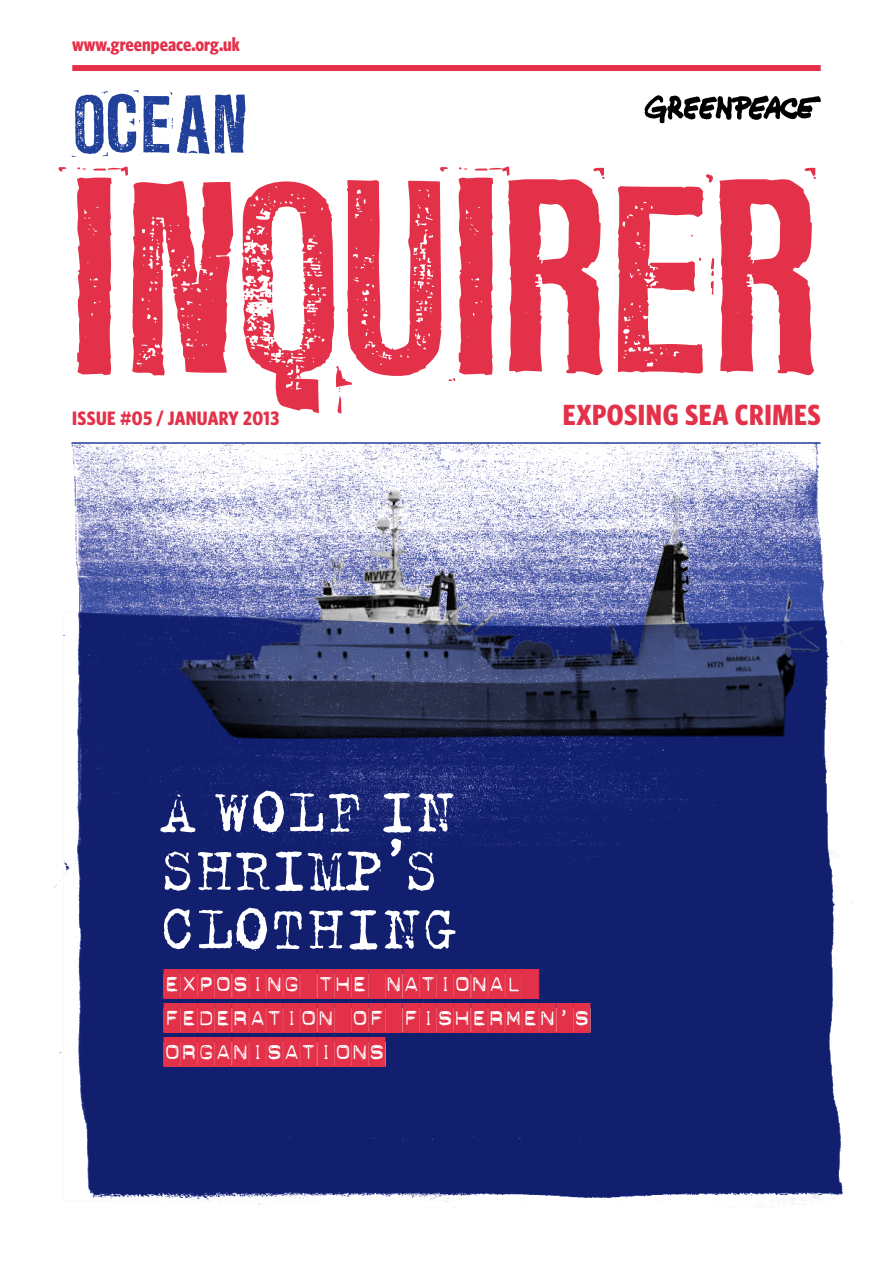
<style>
.page{position:relative;width:893px;height:1263px;background:#fff}
.page>*{position:absolute;margin:0;border:0;box-sizing:border-box;transform-origin:0 0}
.t1{font:243.9px "LL Rubber Grotesque OTF";letter-spacing:-.03em;color:#e33149}
.t2{font:74.25px "LL Rubber Grotesque OTF";letter-spacing:-.03em;color:#21409a}
.t3{font:67.5px/58.5px "Trixie Text";color:#fff}
.t4{font:30px/34px "Dynamoe";color:#e33149}
.t5{font:700 29.25px "Whitney Condensed";letter-spacing:.02em;color:#e33149}
.t6{font:700 19.5px "Whitney Condensed";color:#e33149}
.t7{font:700 19.5px "Whitney Condensed";letter-spacing:.02em;color:#e33149}
</style>
<div class="page">
<img style="left:54px;top:442px;width:753px;height:766px">
<div style="left:72px;top:65px;width:749px;height:6px;background:#e33149"></div>
<svg style="left:644px;top:95px;width:177px;height:28px"></svg>
<hr style="left:72px;top:442px;width:749px;height:2px;background:#21409a">
<img style="left:159px;top:442px;width:665px;height:170px">
<img style="left:64px;top:612px;width:788px;height:588px">
<div style="left:164px;top:974px;width:358px;height:24px;background:#fff"></div>
<div style="left:164px;top:1008px;width:426px;height:24px;background:#fff"></div>
<div style="left:164px;top:1042px;width:222px;height:24px;background:#fff"></div>
<p class="t6" style="left:72px;top:33px;width:169px">www.greenpeace.org.uk</p>
<h2 class="t2" style="left:72px;top:78px;width:178px">OCEAN</h2>
<h1 class="t1" style="left:65px;top:129px;width:760px">INQUIRER</h1>
<p class="t5" style="left:563px;top:398px;width:259px">EXPOSING SEA CRIMES</p>
<p class="t7" style="left:72px;top:407px;width:209px">ISSUE #05 / JANUARY 2013</p>
<h3 class="t3" style="left:159px;top:781px;width:298px">A WOLF IN<br>SHRIMP’S<br>CLOTHING</h3>
<p class="t4" style="left:164px;top:967px;width:428px">EXPOSING THE NATIONAL<br>FEDERATION OF FISHERMEN’S<br>ORGANISATIONS</p>
</div>
